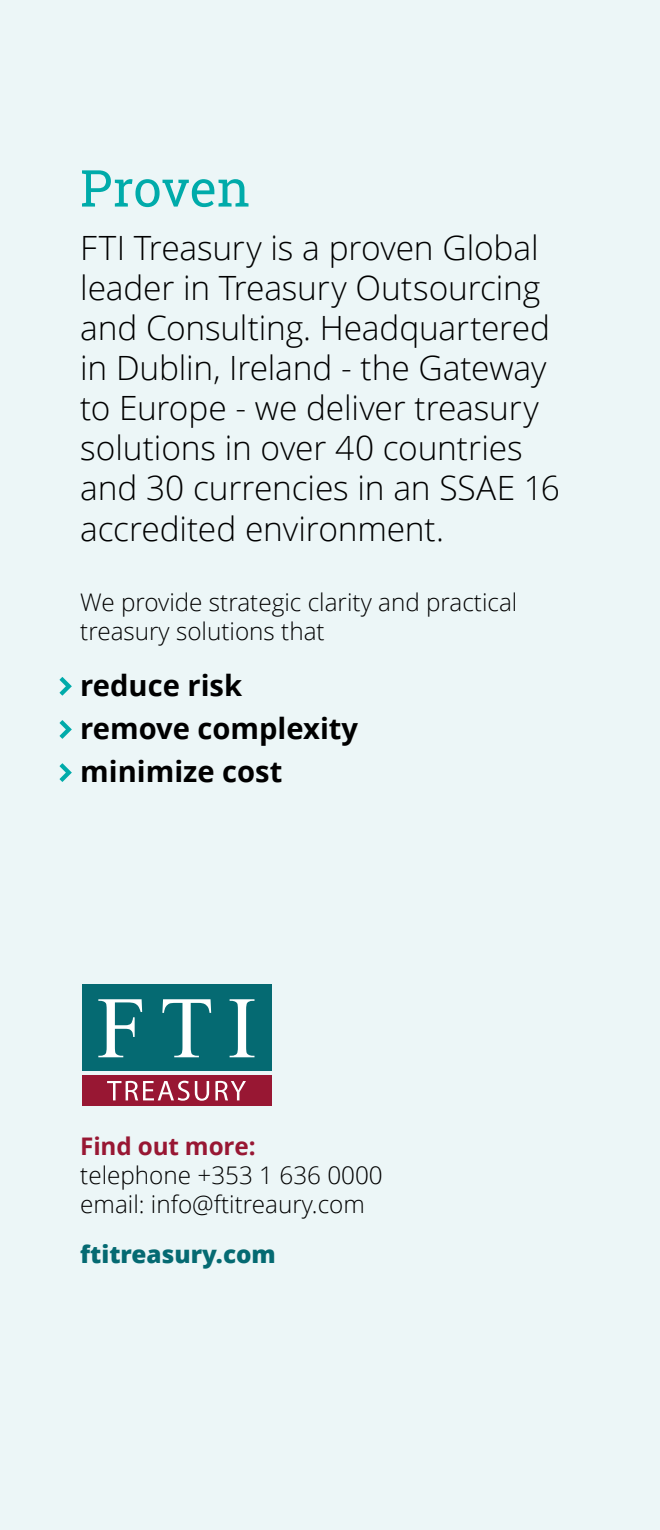
<style>
.page{position:relative;width:660px;height:1530px;background:#fff}
.page>*{position:absolute;margin:0;border:0;box-sizing:border-box;transform-origin:0 0}
.t1{font:51px "Roboto Slab";letter-spacing:-.005em;color:#00abaa}
.t2{font:300 33.5px/40px "Open Sans";letter-spacing:-.005em;color:#000}
.t3{font:700 29px/43.2px "Open Sans";color:#000}
.t4{font:300 24.25px/29px "Open Sans";color:#000}
.t5{font:800 24.25px "Open Sans";color:#056a72}
.t6{font:700 24.25px "Open Sans";letter-spacing:-.005em;color:#981733}
</style>
<div class="page">
<div style="left:0;top:0;width:659px;height:1530px;background:#ecf6f7"></div>
<svg style="left:59px;top:677px;width:13px;height:19px"></svg>
<svg style="left:59px;top:720px;width:13px;height:19px"></svg>
<svg style="left:59px;top:763px;width:13px;height:19px"></svg>
<div style="left:82px;top:985px;width:189px;height:86px;background:#056a72"></div>
<div style="left:82px;top:1076px;width:189px;height:30px;background:#981733"></div>
<svg style="left:98px;top:999px;width:44px;height:58px"></svg>
<svg style="left:162px;top:999px;width:49px;height:58px"></svg>
<svg style="left:229px;top:999px;width:25px;height:58px"></svg>
<svg style="left:107px;top:1081px;width:82px;height:20px"></svg>
<svg style="left:195px;top:1081px;width:14px;height:20px"></svg>
<svg style="left:215px;top:1081px;width:31px;height:19px"></svg>
<h1 class="t1" style="left:80px;top:153px;width:171px">Proven</h1>
<p class="t2" style="left:80px;top:227px;width:480px">FTI Treasury is a proven Global leader in Treasury Outsourcing and Consulting. Headquartered in Dublin, Ireland - the Gateway to Europe - we deliver treasury solutions in over 40 countries and 30 currencies in an SSAE 16 accredited environment.</p>
<p class="t4" style="left:80px;top:587px;width:438px">We provide strategic clarity and practical treasury solutions that</p>
<p class="t3" style="left:80px;top:663px;width:279px">reduce risk remove complexity minimize cost</p>
<p class="t6" style="left:80px;top:1129px;width:177px">Find out more:</p>
<p class="t4" style="left:80px;top:1160px;width:304px">telephone +353 1 636 0000 email: info@ftitreaury.com</p>
<p class="t5" style="left:80px;top:1235px;width:197px">ftitreasury.com</p>
</div>
